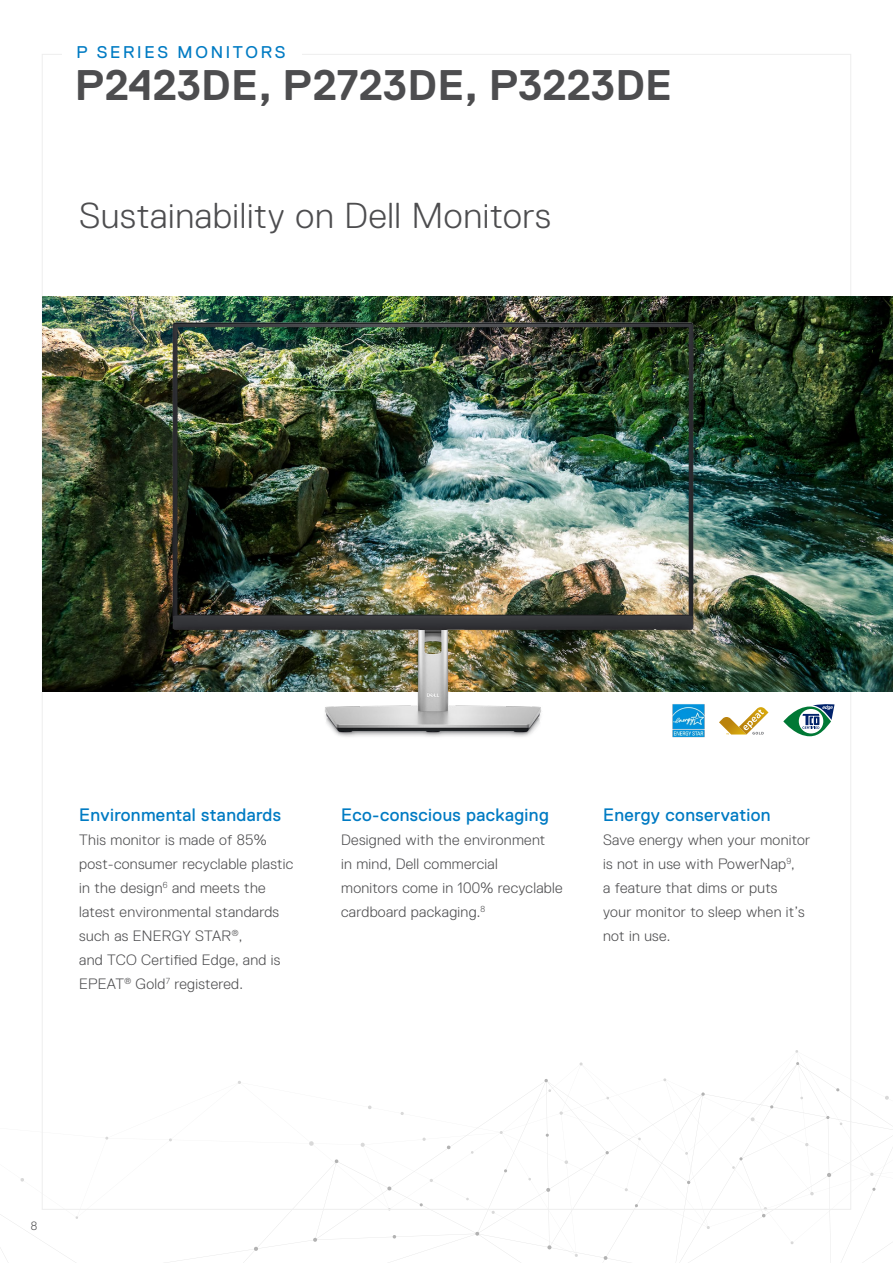
<style>
.page{position:relative;width:893px;height:1263px;background:#fff}
.page>*{position:absolute;margin:0;border:0;box-sizing:border-box;transform-origin:0 0}
.t1{font:700 42.75px "Dell Replica";color:#4d4d4f}
.Page_Title_24___28_8{font:300 36px "Dell Replica";letter-spacing:.02em;color:#4d4d4f}
.Blue_Header_12_14{font:18px "Dell Replica";letter-spacing:.02em;color:#007bc3}
.t2{font:16.95px "Dell Replica";letter-spacing:.16em;color:#007bc3}
.Body_10_16{font:300 15px/24px "Dell Replica";letter-spacing:.02em;color:#4d4d4f}
.t3{font:300 12px "Dell Replica";color:#4d4d4f}
</style>
<div class="page">
<svg style="left:0;top:1050px;width:893px;height:213px"></svg>
<svg style="left:827px;top:1173px;width:4px;height:4px"></svg>
<svg style="left:701px;top:1092px;width:4px;height:4px"></svg>
<svg style="left:544px;top:1079px;width:4px;height:3px"></svg>
<svg style="left:604px;top:1256px;width:3px;height:4px"></svg>
<svg style="left:546px;top:1188px;width:4px;height:4px"></svg>
<svg style="left:387px;top:1186px;width:4px;height:4px"></svg>
<svg style="left:254px;top:1247px;width:4px;height:4px"></svg>
<svg style="left:547px;top:1245px;width:5px;height:4px"></svg>
<svg style="left:605px;top:1151px;width:4px;height:3px"></svg>
<svg style="left:762px;top:1207px;width:5px;height:10px"></svg>
<svg style="left:313px;top:1238px;width:4px;height:4px"></svg>
<svg style="left:335px;top:1159px;width:3px;height:4px"></svg>
<svg style="left:447px;top:1145px;width:4px;height:4px"></svg>
<svg style="left:475px;top:1232px;width:4px;height:4px"></svg>
<svg style="left:739px;top:1157px;width:4px;height:3px"></svg>
<svg style="left:872px;top:1188px;width:4px;height:3px"></svg>
<svg style="left:546px;top:1133px;width:3px;height:4px"></svg>
<img style="left:42px;top:297px;width:851px;height:394px">
<img style="left:105px;top:296px;width:655px;height:441px">
<svg style="left:719px;top:707px;width:49px;height:27px"></svg>
<svg style="left:783px;top:704px;width:51px;height:32px"></svg>
<img style="left:669px;top:701px;width:38px;height:37px">
<p class="t2" style="left:76px;top:43px;width:211px">P SERIES MONITORS</p>
<h1 class="t1" style="left:75px;top:62px;width:599px">P2423DE, P2723DE, P3223DE</h1>
<p class="Page_Title_24___28_8" style="left:79px;top:195px;width:473px">Sustainability on Dell Monitors</p>
<p class="Blue_Header_12_14" style="left:79px;top:805px;width:203px">Environmental standards</p>
<p class="Body_10_16" style="left:79px;top:828px;width:216px">This monitor is made of 85% post-consumer recyclable plastic in the design<sup>6</sup> and meets the latest environmental standards such as ENERGY STAR<sup>®</sup>,<br>and TCO Certified Edge, and is<br>EPEAT<sup>®</sup> Gold<sup>7</sup> registered.</p>
<p class="Blue_Header_12_14" style="left:341px;top:805px;width:209px">Eco-conscious packaging</p>
<p class="Body_10_16" style="left:341px;top:828px;width:223px">Designed with the environment<br>in mind, Dell commercial<br>monitors come in 100% recyclable cardboard packaging.<sup>8</sup></p>
<p class="Blue_Header_12_14" style="left:603px;top:805px;width:169px">Energy conservation</p>
<p class="Body_10_16" style="left:603px;top:828px;width:209px">Save energy when your monitor is not in use with PowerNap<sup>9</sup>,<br>a feature that dims or puts<br>your monitor to sleep when it’s not in use.</p>
<p class="t3" style="left:31px;top:1219px;width:8px">8</p>
</div>
